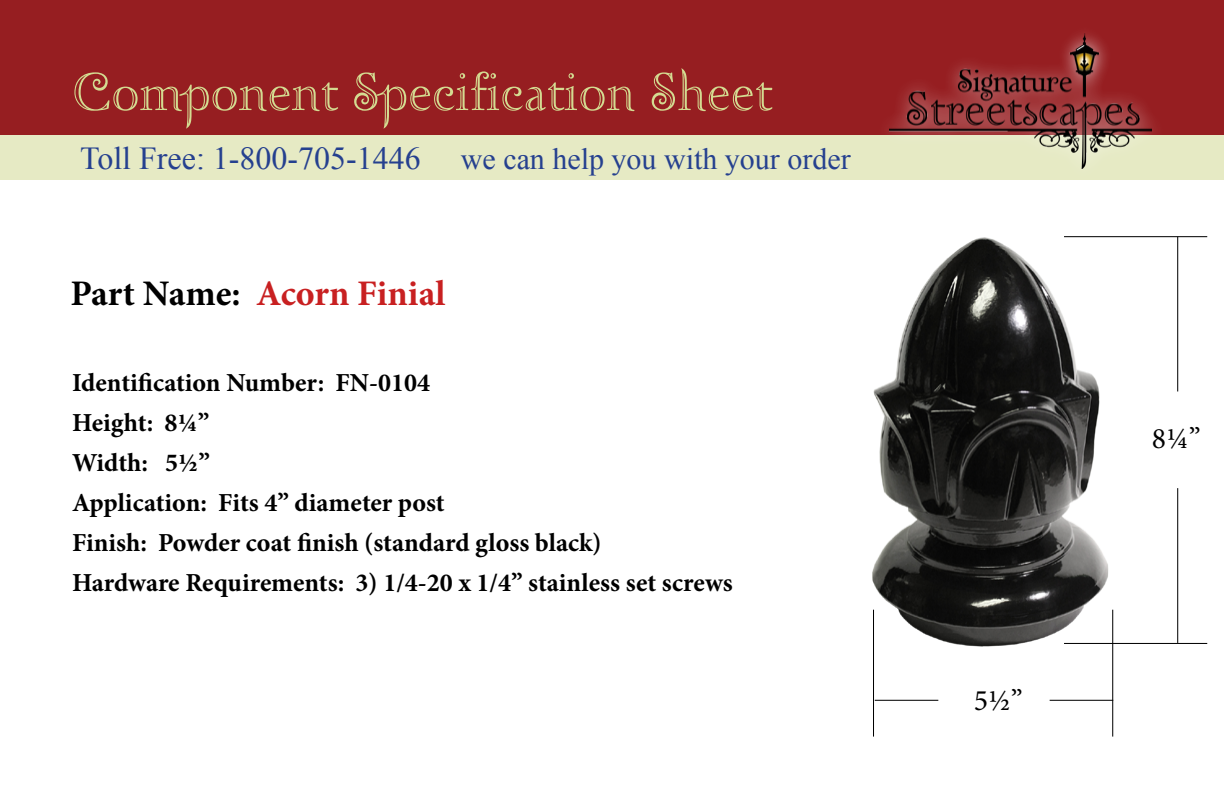
<style>
.page{position:relative;width:1224px;height:792px;background:#fff}
.page>*{position:absolute;margin:0;border:0;box-sizing:border-box;transform-origin:0 0}
.t1{font:52px "Zephyr Openface";color:#d4db91}
.t2{font:700 36px "Minion Pro";color:#c82021}
.t3{font:30px "Times New Roman";color:#25408f}
.t4{font:29.8px "Minion Pro";color:#000}
.t5{font:700 26px/40px "Minion Pro";color:#000}
.s1{font-size:32px}
.s2{color:#000}
</style>
<div class="page">
<div style="left:0;top:120px;width:1224px;height:60px;background:#e6eac4"></div>
<div style="left:0;top:0;width:1224px;height:135px;background:#961e21"></div>
<div style="left:874px;top:22px;width:293px;height:161px;background:#fff;opacity:.8"></div>
<img style="left:890px;top:34px;width:262px;height:135px">
<img style="left:872px;top:237px;width:276px;height:437px">
<hr style="left:1177px;top:237px;width:1px;height:154px;background:#000">
<hr style="left:1177px;top:488px;width:1px;height:155px;background:#000">
<hr style="left:1064px;top:643px;width:143px;height:1px;background:#000">
<hr style="left:1064px;top:236px;width:143px;height:1px;background:#000">
<hr style="left:875px;top:700px;width:63px;height:1px;background:#000">
<hr style="left:1050px;top:700px;width:63px;height:1px;background:#000">
<hr style="left:873px;top:610px;width:1px;height:127px;background:#000">
<hr style="left:1112px;top:610px;width:1px;height:127px;background:#000">
<h1 class="t1" style="left:72px;top:59px;width:702px">Component Specification Sheet</h1>
<p class="t3" style="left:80px;top:138px;width:772px"><span class="s1">Toll Free: 1-800-705-1446</span> we can help you with your order</p>
<h2 class="t2" style="left:71px;top:268px;width:377px"><span class="s2">Part Name:</span> Acorn Finial</h2>
<p class="t5" style="left:72px;top:363px;width:662px">Identification Number: FN-0104<br>Height: 8¼”<br>Width: 5½”<br>Application: Fits 4” diameter post<br>Finish: Powder coat finish (standard gloss black)<br>Hardware Requirements: 3) 1/4-20 x 1/4” stainless set screws</p>
<p class="t4" style="left:974px;top:680px;width:50px">5½”</p>
<p class="t4" style="left:1152px;top:419px;width:50px">8¼”</p>
</div>
